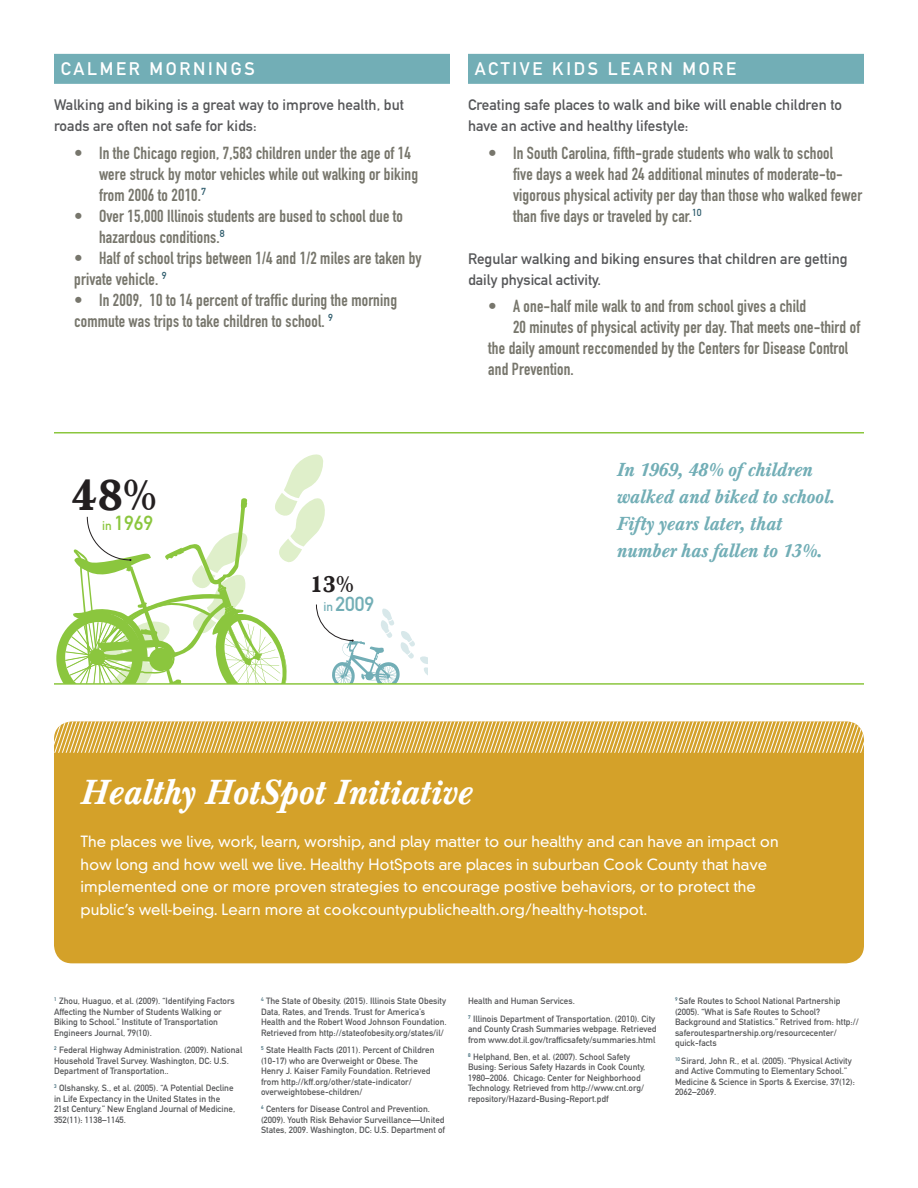
<style>
.page{position:relative;width:918px;height:1188px;background:#fff}
.page>*{position:absolute;margin:0;border:0;box-sizing:border-box;transform-origin:0 0}
.t1{font:700 45.6px "Baskerville Com";color:#231f20}
.White_Subhead{font:italic 500 36px "Baskerville Com";color:#fff}
.t2{font:700 24px "Baskerville Com";color:#231f20}
.t3{font:20.1px "DIN Mittelschrift Std";color:#8bc63e}
.t4{font:20.1px "DIN Mittelschrift Std";color:#72aeb6}
.White_Subhead-2{font:italic 500 19.5px/27px "Baskerville Com";color:#72aeb6}
.Subtitle{font:18px "DIN Mittelschrift Std";letter-spacing:.15em;color:#fff}
.Bullets{font:17.25px/21px "DIN Engschrift Std";letter-spacing:.01em;color:#77766c}
.Intro{font:300 15px/22.5px "DIN Neuzeit Grotesk Std";color:#fff}
.Body_Copy{font:15px/21px "DIN Mittelschrift Std";color:#57585a}
.Footnotes{font:9px/10.5px "DIN Mittelschrift Std";color:#57585a}
.s1{font-size:12.45px}
</style>
<div class="page">
<div style="left:468px;top:54px;width:396px;height:30px;background:#72aeb6"></div>
<div style="left:54px;top:54px;width:396px;height:30px;background:#72aeb6"></div>
<div style="left:54px;top:721px;width:810px;height:242px;background:#d4a129;border-radius:18px"></div>
<svg style="left:54px;top:721px;width:810px;height:32px"></svg>
<svg style="left:56px;top:454px;width:372px;height:229px"></svg>
<hr style="left:54px;top:432px;width:810px;height:2px;background:#8bc63e">
<hr style="left:54px;top:683px;width:810px;height:2px;background:#8bc63e">
<p class="Subtitle" style="left:61px;top:59px;width:195px">CALMER MORNINGS</p>
<p class="Body_Copy" style="left:54px;top:94px;width:351px">Walking and biking is a great way to improve health, but roads are often not safe for kids:</p>
<p class="Bullets" style="left:99px;top:142px;width:321px;text-indent:-25px">• In the Chicago region, 7,583 children under the age of 14 were struck by motor vehicles while out walking or biking from 2006 to 2010.<sup>7</sup></p>
<p class="Bullets" style="left:99px;top:205px;width:306px;text-indent:-25px">• Over 15,000 Illinois students are bused to school due to hazardous conditions.<sup>8</sup></p>
<p class="Bullets" style="left:74px;top:247px;width:349px">• Half of school trips between 1/4 and 1/2 miles are taken by private vehicle. <sup>9</sup></p>
<p class="Bullets" style="left:74px;top:289px;width:324px">• In 2009, 10 to 14 percent of traffic during the morning commute was trips to take children to school. <sup>9</sup></p>
<p class="t1" style="left:72px;top:467px;width:87px">48%</p>
<p class="t3" style="left:102px;top:511px;width:52px"><span class="s1">in</span> 1969</p>
<p class="t2" style="left:309px;top:569px;width:46px">13%</p>
<p class="t4" style="left:323px;top:592px;width:52px"><span class="s1">in</span> 2009</p>
<p class="Subtitle" style="left:475px;top:59px;width:263px">ACTIVE KIDS LEARN MORE</p>
<p class="Body_Copy" style="left:468px;top:94px;width:376px">Creating safe places to walk and bike will enable children to have an active and healthy lifestyle:</p>
<p class="Bullets" style="left:513px;top:142px;width:351px;text-indent:-25px">• In South Carolina, fifth-grade students who walk to school<br>five days a week had 24 additional minutes of moderate-to&shy;vigorous physical activity per day than those who walked fewer than five days or traveled by car.<sup>10</sup></p>
<p class="Body_Copy" style="left:468px;top:248px;width:381px">Regular walking and biking ensures that children are getting daily physical activity.</p>
<p class="Bullets" style="left:488px;top:296px;width:320px">• A one-half mile walk to and from school gives a child</p>
<p class="Bullets" style="left:513px;top:317px;width:349px">20 minutes of physical activity per day. That meets one-third of</p>
<p class="Bullets" style="left:488px;top:338px;width:361px">the daily amount reccomended by the Centers for Disease Control</p>
<p class="Bullets" style="left:488px;top:359px;width:87px">and Prevention.</p>
<p class="White_Subhead-2" style="left:617px;top:456px;width:220px">In 1969, 48% of children walked and biked to school.<br>Fifty years later, that number has fallen to 13%.</p>
<p class="White_Subhead" style="left:81px;top:771px;width:393px">Healthy HotSpot Initiative</p>
<p class="Intro" style="left:81px;top:831px;width:700px">The places we live, work, learn, worship, and play matter to our healthy and can have an impact on how long and how well we live. Healthy HotSpots are places in suburban Cook County that have implemented one or more proven strategies to encourage postive behaviors, or to protect the public’s well-being. Learn more at cookcountypublichealth.org/healthy-hotspot.</p>
<p class="Footnotes" style="left:54px;top:996px;width:182px"><sup>1</sup> Zhou, Huaguo, et al. (2009). “Identifying Factors Affecting the Number of Students Walking or Biking to School.” Institute of Transportation Engineers Journal, 79(10).</p>
<p class="Footnotes" style="left:54px;top:1045px;width:190px"><sup>2</sup> Federal Highway Administration. (2009). National<br>Household Travel Survey. Washington, DC: U.S.<br>Department of Transportation..</p>
<p class="Footnotes" style="left:54px;top:1083px;width:183px"><sup>3</sup> Olshansky, S., et al. (2005). “A Potential Decline in Life Expectancy in the United States in the 21st Century.” New England Journal of Medicine, 352(11): 1138–1145.</p>
<p class="Footnotes" style="left:261px;top:996px;width:187px"><sup>4</sup> The State of Obesity. (2015). Illinois State Obesity Data, Rates, and Trends. Trust for America’s Health and the Robert Wood Johnson Foundation.<br>Retrieved from http://stateofobesity.org/states/il/</p>
<p class="Footnotes" style="left:261px;top:1045px;width:175px"><sup>5</sup> State Health Facts (2011). Percent of Children (10-17) who are Overweight or Obese. The Henry J. Kaiser Family Foundation. Retrieved from http://kff.org/other/state-indicator/ overweightobese-children/</p>
<p class="Footnotes" style="left:261px;top:1104px;width:186px"><sup>6</sup> Centers for Disease Control and Prevention. (2009). Youth Risk Behavior Surveillance—United<br>States, 2009. Washington, DC: U.S. Department of</p>
<p class="Footnotes" style="left:468px;top:996px;width:108px">Health and Human Services.</p>
<p class="Footnotes" style="left:468px;top:1013px;width:190px"><sup>7</sup> Illinois Department of Transportation. (2010). City and County Crash Summaries webpage. Retrieved from www.dot.il.gov/trafficsafety/summaries.html</p>
<p class="Footnotes" style="left:468px;top:1051px;width:179px"><sup>8</sup> Helphand, Ben, et al. (2007). School Safety Busing: Serious Safety Hazards in Cook County, 1980–2006. Chicago: Center for Neighborhood Technology. Retrieved from http://www.cnt.org/ repository/Hazard-Busing-Report.pdf</p>
<p class="Footnotes" style="left:675px;top:996px;width:185px"><sup>9</sup> Safe Routes to School National Partnership (2005). “What is Safe Routes to School?<br>Background and Statistics.” Retrived from: http:// saferoutespartnership.org/resourcecenter/ quick-facts</p>
<p class="Footnotes" style="left:675px;top:1055px;width:181px"><sup>10</sup> Sirard, John R., et al. (2005). “Physical Activity and Active Commuting to Elementary School.” Medicine &amp; Science in Sports &amp; Exercise, 37(12):<br>2062–2069.</p>
</div>
